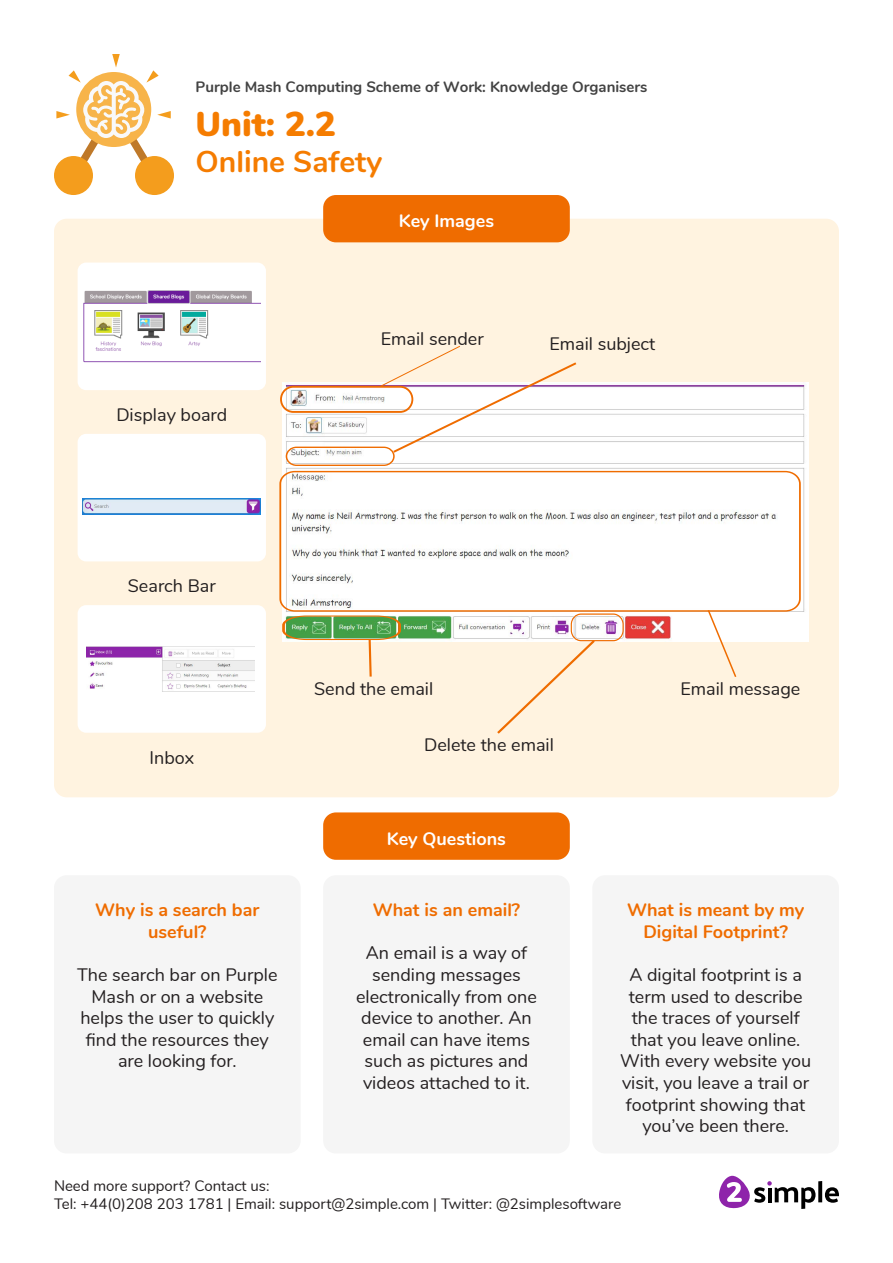
<style>
.page{position:relative;width:893px;height:1263px;background:#fff}
.page>*{position:absolute;margin:0;border:0;box-sizing:border-box;transform-origin:0 0}
.t1{font:900 34.5px "Nunito";color:#f57c00}
.t2{font:700 30px "Nunito";color:#f57c00}
.t3{font:18px/21.6px "Nunito";color:#231f20;text-align:center}
.t4{font:700 18px/21.6px "Nunito";color:#ef6c00;text-align:center}
.t5{font:700 18px "Nunito";color:#fff}
.t6{font:15px/18px "Nunito";color:#231f20}
.t7{font:700 15px "Nunito";color:#424242}
</style>
<div class="page">
<svg style="left:818px;top:1181px;width:4px;height:21px"></svg>
<svg style="left:825px;top:1187px;width:14px;height:16px"></svg>
<svg style="left:719px;top:1176px;width:96px;height:33px"></svg>
<div style="left:54px;top:156px;width:39px;height:39px;background:#f49d1d;border-radius:50%"></div>
<div style="left:135px;top:156px;width:39px;height:39px;background:#f49d1d;border-radius:50%"></div>
<svg style="left:56px;top:54px;width:115px;height:133px"></svg>
<div style="left:54px;top:219px;width:785px;height:578px;background:#fff3e0;border-radius:13px"></div>
<div style="left:323px;top:195px;width:247px;height:47px;background:#ef6c00;border-radius:13px"></div>
<div style="left:323px;top:812px;width:247px;height:48px;background:#ef6c00;border-radius:13px"></div>
<div style="left:592px;top:875px;width:247px;height:278px;background:#f5f5f5;border-radius:13px"></div>
<div style="left:323px;top:875px;width:247px;height:278px;background:#f5f5f5;border-radius:13px"></div>
<div style="left:54px;top:875px;width:247px;height:278px;background:#f5f5f5;border-radius:13px"></div>
<div style="left:78px;top:263px;width:188px;height:127px;background:#fff;border-radius:9px"></div>
<div style="left:78px;top:434px;width:188px;height:127px;background:#fff;border-radius:9px"></div>
<div style="left:78px;top:605px;width:188px;height:128px;background:#fff;border-radius:9px"></div>
<img style="left:83px;top:290px;width:178px;height:73px">
<img style="left:83px;top:499px;width:178px;height:16px">
<img style="left:283px;top:383px;width:525px;height:259px">
<img style="left:87px;top:647px;width:168px;height:44px">
<svg style="left:279px;top:470px;width:523px;height:142px;background:#f9f6f3"></svg>
<div style="left:571px;top:613px;width:53px;height:28px;border:1px solid #ef6c00;border-radius:10px"></div>
<svg style="left:282px;top:615px;width:120px;height:62px"></svg>
<svg style="left:477px;top:637px;width:138px;height:97px"></svg>
<svg style="left:706px;top:608px;width:32px;height:69px"></svg>
<svg style="left:285px;top:345px;width:294px;height:126px"></svg>
<p class="t7" style="left:196px;top:76px;width:454px">Purple Mash Computing Scheme of Work: Knowledge Organisers</p>
<p class="t1" style="left:196px;top:98px;width:142px">Unit: 2.2</p>
<p class="t2" style="left:196px;top:139px;width:188px">Online Safety</p>
<p class="t5" style="left:399px;top:208px;width:97px">Key Images</p>
<p class="t3" style="left:116px;top:403px;width:112px">Display board</p>
<p class="t3" style="left:381px;top:326px;width:105px">Email sender</p>
<p class="t3" style="left:549px;top:332px;width:107px">Email subject</p>
<p class="t3" style="left:128px;top:574px;width:89px">Search Bar</p>
<p class="t3" style="left:150px;top:746px;width:46px">Inbox</p>
<p class="t4" style="left:95px;top:898px;width:165px">Why is a search bar useful?</p>
<p class="t3" style="left:77px;top:963px;width:202px">The search bar on Purple<br>Mash or on a website helps the user to quickly find the resources they are looking for.</p>
<p class="t3" style="left:314px;top:677px;width:121px">Send the email</p>
<p class="t3" style="left:680px;top:677px;width:122px">Email message</p>
<p class="t3" style="left:424px;top:733px;width:131px">Delete the email</p>
<p class="t5" style="left:387px;top:825px;width:121px">Key Questions</p>
<p class="t4" style="left:373px;top:898px;width:149px">What is an email?</p>
<p class="t3" style="left:356px;top:941px;width:182px">An email is a way of sending messages electronically from one device to another. An email can have items such as pictures and videos attached to it.</p>
<p class="t4" style="left:627px;top:898px;width:179px">What is meant by my<br>Digital Footprint?</p>
<p class="t3" style="left:620px;top:963px;width:193px">A digital footprint is a term used to describe the traces of yourself that you leave online.<br>With every website you visit, you leave a trail or footprint showing that you’ve been there.</p>
<p class="t6" style="left:54px;top:1176px;width:569px">Need more support? Contact us:<br>Tel: +44(0)208 203 1781 | Email: support@2simple.com | Twitter: @2simplesoftware</p>
</div>
